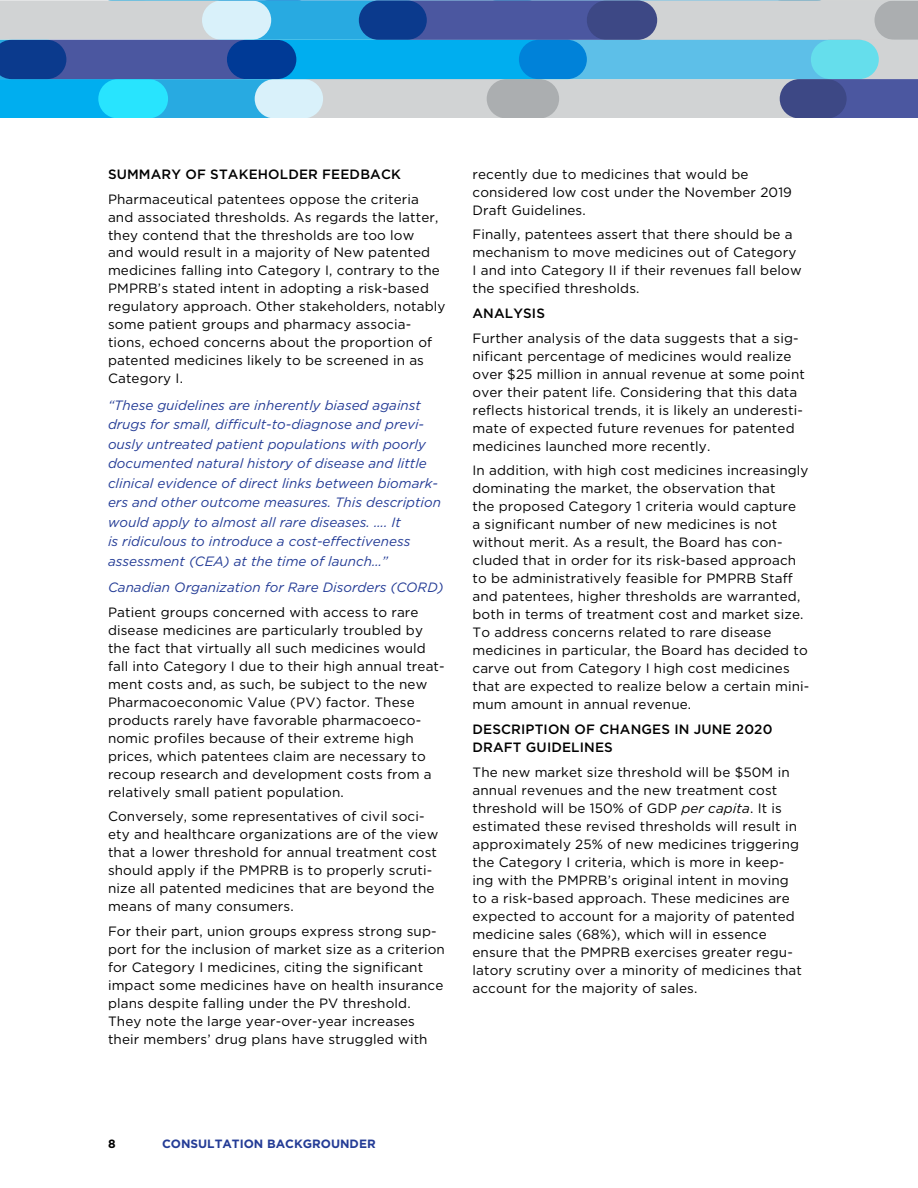
<style>
.page{position:relative;width:918px;height:1188px;background:#fff}
.page>*{position:absolute;margin:0;border:0;box-sizing:border-box;transform-origin:0 0}
.t1{font:13.5px/18px "Gotham HTF";letter-spacing:.01em;color:#000}
.t2{font:italic 13.5px/19.5px "Gotham HTF";color:#243c96}
.t3{font:500 13.5px/18px "Gotham HTF";letter-spacing:.01em;color:#000}
.t4{font:700 12px "Gotham HTF";color:#243c96}
.t5{font:700 12px "Gotham HTF";color:#000}
.s1{font-style:italic}
</style>
<div class="page">
<svg style="left:0;top:0;width:918px;height:118px;background:#6da6cc"></svg>
<p class="t3" style="left:108px;top:165px;width:294px">SUMMARY OF STAKEHOLDER FEEDBACK</p>
<p class="t1" style="left:108px;top:190px;width:339px">Pharmaceutical patentees oppose the criteria and associated thresholds. As regards the latter, they contend that the thresholds are too low<br>and would result in a majority of New patented medicines falling into Category I, contrary to the PMPRB’s stated intent in adopting a risk-based regulatory approach. Other stakeholders, notably some patient groups and pharmacy associa&shy;tions, echoed concerns about the proportion of patented medicines likely to be screened in as Category I.</p>
<p class="t2" style="left:108px;top:395px;width:335px">“These guidelines are inherently biased against drugs for small, difficult-to-diagnose and previ&shy;ously untreated patient populations with poorly documented natural history of disease and little clinical evidence of direct links between biomark&shy;ers and other outcome measures. This description would apply to almost all rare diseases. …. It<br>is ridiculous to introduce a cost-effectiveness assessment (CEA) at the time of launch…”</p>
<p class="t2" style="left:108px;top:577px;width:337px">Canadian Organization for Rare Disorders (CORD)</p>
<p class="t1" style="left:108px;top:603px;width:338px">Patient groups concerned with access to rare disease medicines are particularly troubled by the fact that virtually all such medicines would fall into Category I due to their high annual treat&shy;ment costs and, as such, be subject to the new Pharmacoeconomic Value (PV) factor. These products rarely have favorable pharmacoeco&shy;nomic profiles because of their extreme high prices, which patentees claim are necessary to recoup research and development costs from a relatively small patient population.</p>
<p class="t1" style="left:108px;top:807px;width:332px">Conversely, some representatives of civil soci&shy;ety and healthcare organizations are of the view that a lower threshold for annual treatment cost should apply if the PMPRB is to properly scruti&shy;nize all patented medicines that are beyond the means of many consumers.</p>
<p class="t1" style="left:108px;top:922px;width:338px">For their part, union groups express strong sup&shy;port for the inclusion of market size as a criterion for Category I medicines, citing the significant impact some medicines have on health insurance plans despite falling under the PV threshold.<br>They note the large year-over-year increases their members’ drug plans have struggled with</p>
<p class="t1" style="left:472px;top:165px;width:321px">recently due to medicines that would be considered low cost under the November 2019<br>Draft Guidelines.</p>
<p class="t1" style="left:472px;top:225px;width:331px">Finally, patentees assert that there should be a mechanism to move medicines out of Category I and into Category II if their revenues fall below the specified thresholds.</p>
<p class="t3" style="left:472px;top:304px;width:74px">ANALYSIS</p>
<p class="t1" style="left:472px;top:329px;width:334px">Further analysis of the data suggests that a sig&shy;nificant percentage of medicines would realize over $25 million in annual revenue at some point over their patent life. Considering that this data reflects historical trends, it is likely an underesti&shy;mate of expected future revenues for patented medicines launched more recently.</p>
<p class="t1" style="left:472px;top:462px;width:338px">In addition, with high cost medicines increasingly dominating the market, the observation that<br>the proposed Category 1 criteria would capture<br>a significant number of new medicines is not without merit. As a result, the Board has con&shy;cluded that in order for its risk-based approach to be administratively feasible for PMPRB Staff and patentees, higher thresholds are warranted, both in terms of treatment cost and market size.<br>To address concerns related to rare disease medicines in particular, the Board has decided to carve out from Category I high cost medicines that are expected to realize below a certain mini&shy;mum amount in annual revenue.</p>
<p class="t3" style="left:472px;top:720px;width:301px">DESCRIPTION OF CHANGES IN JUNE 2020<br>DRAFT GUIDELINES</p>
<p class="t1" style="left:472px;top:763px;width:331px">The new market size threshold will be $50M in annual revenues and the new treatment cost threshold will be 150% of GDP <span class="s1">per capita</span>. It is estimated these revised thresholds will result in approximately 25% of new medicines triggering the Category I criteria, which is more in keep&shy;ing with the PMPRB’s original intent in moving to a risk-based approach. These medicines are expected to account for a majority of patented medicine sales (68%), which will in essence ensure that the PMPRB exercises greater regu&shy;latory scrutiny over a minority of medicines that account for the majority of sales.</p>
<p class="t5" style="left:108px;top:1137px;width:9px">8</p>
<p class="t4" style="left:162px;top:1137px;width:215px">CONSULTATION BACKGROUNDER</p>
</div>
